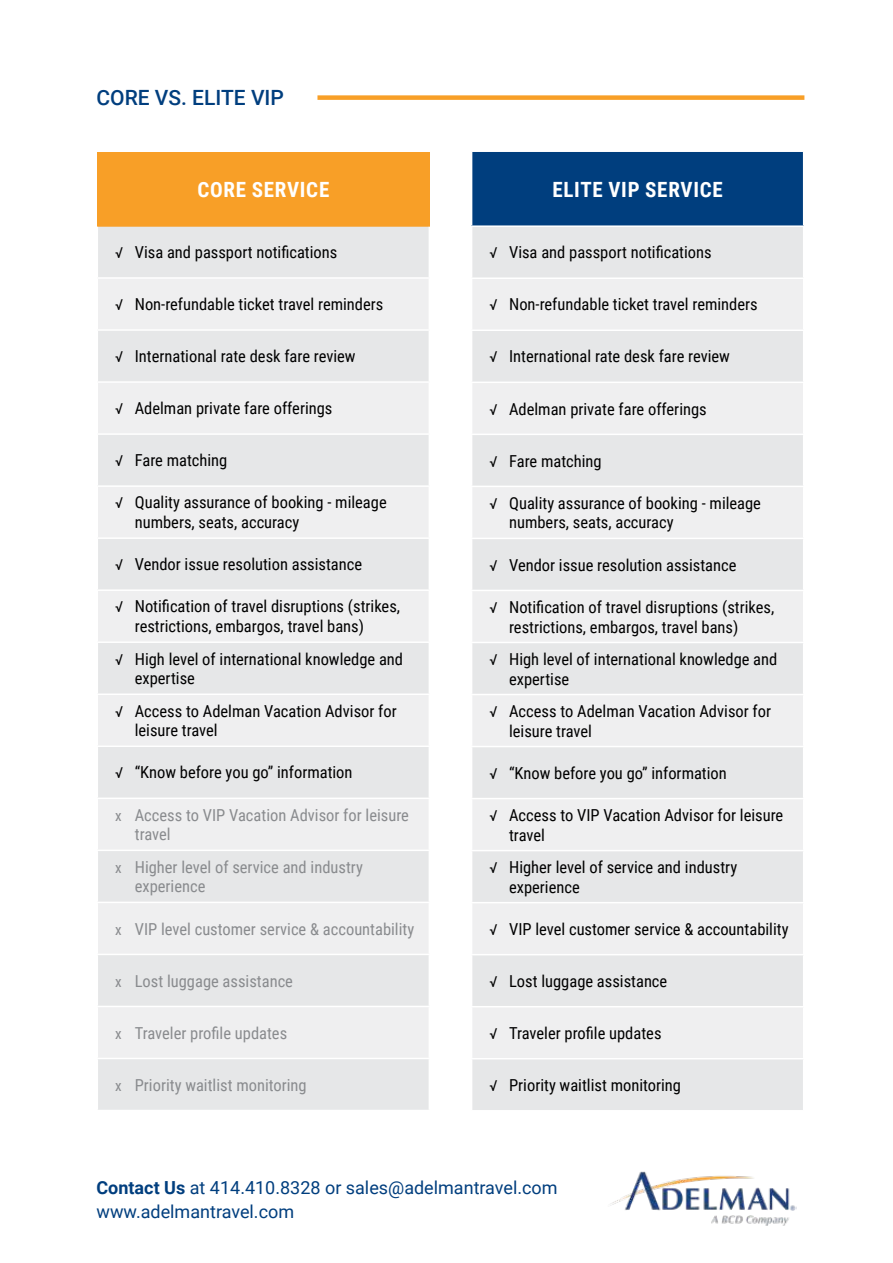
<style>
.page{position:relative;width:893px;height:1263px;background:#fff}
.page>*{position:absolute;margin:0;border:0;box-sizing:border-box;transform-origin:0 0}
.t1{font:700 21px "Roboto Condensed";letter-spacing:.035em;color:#fff}
.t2{font:500 21px "Roboto";color:#003e7e}
.t3{font:18px/24px "Roboto";color:#003e7e}
.t4{font:16.5px/19.8px "Roboto Condensed";color:#000}
.t5{font:16.5px/19.8px "Roboto Condensed";color:#898b8e}
.s1{font-size:15px}
.s2{font-weight:700}
</style>
<div class="page">
<div style="left:317px;top:95px;width:487px;height:5px;background:#f89f27"></div>
<img style="left:610px;top:1171px;width:186px;height:55px">
<div style="left:97px;top:152px;width:332px;height:75px;background:#f89f27"></div>
<div style="left:98px;top:227px;width:331px;height:883px;background:#e6e7e8"></div>
<svg style="left:98px;top:279px;width:331px;height:779px;fill:#efeff0"></svg>
<hr style="left:97px;top:277px;width:333px;height:2px;background:#fff">
<hr style="left:97px;top:329px;width:333px;height:2px;background:#fff">
<hr style="left:97px;top:381px;width:333px;height:2px;background:#fff">
<hr style="left:97px;top:433px;width:333px;height:2px;background:#fff">
<hr style="left:97px;top:485px;width:333px;height:2px;background:#fff">
<hr style="left:97px;top:537px;width:333px;height:2px;background:#fff">
<hr style="left:97px;top:589px;width:333px;height:2px;background:#fff">
<hr style="left:97px;top:641px;width:333px;height:2px;background:#fff">
<hr style="left:97px;top:693px;width:333px;height:2px;background:#fff">
<hr style="left:97px;top:745px;width:333px;height:2px;background:#fff">
<hr style="left:97px;top:797px;width:333px;height:2px;background:#fff">
<hr style="left:97px;top:849px;width:333px;height:2px;background:#fff">
<hr style="left:97px;top:902px;width:333px;height:1px;background:#fff">
<hr style="left:97px;top:954px;width:333px;height:1px;background:#fff">
<hr style="left:97px;top:1006px;width:333px;height:1px;background:#fff">
<hr style="left:97px;top:1058px;width:333px;height:1px;background:#fff">
<div style="left:472px;top:151px;width:332px;height:75px;background:#003e7e"></div>
<div style="left:472px;top:227px;width:331px;height:883px;background:#e6e7e8"></div>
<svg style="left:472px;top:279px;width:331px;height:779px;fill:#efeff0"></svg>
<hr style="left:471px;top:150px;width:333px;height:2px;background:#fff">
<hr style="left:803px;top:152px;width:1px;height:73px;background:#fff">
<hr style="left:471px;top:225px;width:333px;height:2px;background:#fff">
<hr style="left:471px;top:277px;width:333px;height:2px;background:#fff">
<hr style="left:471px;top:329px;width:333px;height:2px;background:#fff">
<hr style="left:471px;top:382px;width:333px;height:1px;background:#fff">
<hr style="left:471px;top:434px;width:333px;height:1px;background:#fff">
<hr style="left:471px;top:486px;width:333px;height:1px;background:#fff">
<hr style="left:471px;top:538px;width:333px;height:1px;background:#fff">
<hr style="left:471px;top:590px;width:333px;height:1px;background:#fff">
<hr style="left:471px;top:642px;width:333px;height:1px;background:#fff">
<hr style="left:471px;top:694px;width:333px;height:1px;background:#fff">
<hr style="left:471px;top:746px;width:333px;height:1px;background:#fff">
<hr style="left:471px;top:798px;width:333px;height:1px;background:#fff">
<hr style="left:471px;top:850px;width:333px;height:1px;background:#fff">
<hr style="left:471px;top:902px;width:333px;height:1px;background:#fff">
<hr style="left:471px;top:954px;width:333px;height:1px;background:#fff">
<hr style="left:471px;top:1006px;width:333px;height:1px;background:#fff">
<hr style="left:471px;top:1058px;width:333px;height:1px;background:#fff">
<p class="t2" style="left:97px;top:89px;width:189px">CORE VS. ELITE VIP</p>
<p class="t1" style="left:197px;top:178px;width:133px">CORE SERVICE</p>
<p class="t4" style="left:115px;top:242px;width:224px"><span class="s1">√</span> Visa and passport notifications</p>
<p class="t4" style="left:115px;top:294px;width:270px"><span class="s1">√</span> Non-refundable ticket travel reminders</p>
<p class="t4" style="left:115px;top:346px;width:242px"><span class="s1">√</span> International rate desk fare review</p>
<p class="t4" style="left:115px;top:400px;width:219px"><span class="s1">√</span> Adelman private fare offerings</p>
<p class="t4" style="left:115px;top:452px;width:114px"><span class="s1">√</span> Fare matching</p>
<p class="t4" style="left:135px;top:492px;width:253px;text-indent:-19px"><span class="s1">√</span> Quality assurance of booking - mileage numbers, seats, accuracy</p>
<p class="t4" style="left:115px;top:556px;width:248px"><span class="s1">√</span> Vendor issue resolution assistance</p>
<p class="t4" style="left:135px;top:596px;width:267px;text-indent:-19px"><span class="s1">√</span> Notification of travel disruptions (strikes, restrictions, embargos, travel bans)</p>
<p class="t4" style="left:135px;top:648px;width:270px;text-indent:-19px"><span class="s1">√</span> High level of international knowledge and expertise</p>
<p class="t4" style="left:135px;top:702px;width:263px;text-indent:-19px"><span class="s1">√</span> Access to Adelman Vacation Advisor for leisure travel</p>
<p class="t4" style="left:115px;top:764px;width:239px"><span class="s1">√</span> “Know before you go” information</p>
<p class="t5" style="left:135px;top:806px;width:276px;text-indent:-20px"><span class="s1">x</span> Access to VIP Vacation Advisor for leisure travel</p>
<p class="t5" style="left:135px;top:858px;width:230px;text-indent:-20px"><span class="s1">x</span> Higher level of service and industry experience</p>
<p class="t5" style="left:115px;top:920px;width:300px"><span class="s1">x</span> VIP level customer service &amp; accountability</p>
<p class="t5" style="left:115px;top:972px;width:179px"><span class="s1">x</span> Lost luggage assistance</p>
<p class="t5" style="left:115px;top:1022px;width:173px"><span class="s1">x</span> Traveler profile updates</p>
<p class="t5" style="left:115px;top:1076px;width:193px"><span class="s1">x</span> Priority waitlist monitoring</p>
<p class="t1" style="left:552px;top:177px;width:172px">ELITE VIP SERVICE</p>
<p class="t4" style="left:490px;top:242px;width:224px"><span class="s1">√</span> Visa and passport notifications</p>
<p class="t4" style="left:490px;top:294px;width:270px"><span class="s1">√</span> Non-refundable ticket travel reminders</p>
<p class="t4" style="left:490px;top:346px;width:242px"><span class="s1">√</span> International rate desk fare review</p>
<p class="t4" style="left:490px;top:400px;width:219px"><span class="s1">√</span> Adelman private fare offerings</p>
<p class="t4" style="left:490px;top:452px;width:114px"><span class="s1">√</span> Fare matching</p>
<p class="t4" style="left:509px;top:492px;width:253px;text-indent:-19px"><span class="s1">√</span> Quality assurance of booking - mileage numbers, seats, accuracy</p>
<p class="t4" style="left:490px;top:556px;width:248px"><span class="s1">√</span> Vendor issue resolution assistance</p>
<p class="t4" style="left:509px;top:596px;width:267px;text-indent:-19px"><span class="s1">√</span> Notification of travel disruptions (strikes, restrictions, embargos, travel bans)</p>
<p class="t4" style="left:509px;top:648px;width:270px;text-indent:-19px"><span class="s1">√</span> High level of international knowledge and expertise</p>
<p class="t4" style="left:509px;top:702px;width:263px;text-indent:-19px"><span class="s1">√</span> Access to Adelman Vacation Advisor for leisure travel</p>
<p class="t4" style="left:490px;top:764px;width:239px"><span class="s1">√</span> “Know before you go” information</p>
<p class="t4" style="left:509px;top:806px;width:276px;text-indent:-19px"><span class="s1">√</span> Access to VIP Vacation Advisor for leisure travel</p>
<p class="t4" style="left:509px;top:858px;width:230px;text-indent:-19px"><span class="s1">√</span> Higher level of service and industry experience</p>
<p class="t4" style="left:490px;top:920px;width:300px"><span class="s1">√</span> VIP level customer service &amp; accountability</p>
<p class="t4" style="left:490px;top:972px;width:179px"><span class="s1">√</span> Lost luggage assistance</p>
<p class="t4" style="left:490px;top:1022px;width:173px"><span class="s1">√</span> Traveler profile updates</p>
<p class="t4" style="left:490px;top:1076px;width:193px"><span class="s1">√</span> Priority waitlist monitoring</p>
<p class="t3" style="left:97px;top:1177px;width:462px"><span class="s2">Contact Us</span> at 414.410.8328 or sales@adelmantravel.com www.adelmantravel.com</p>
</div>
